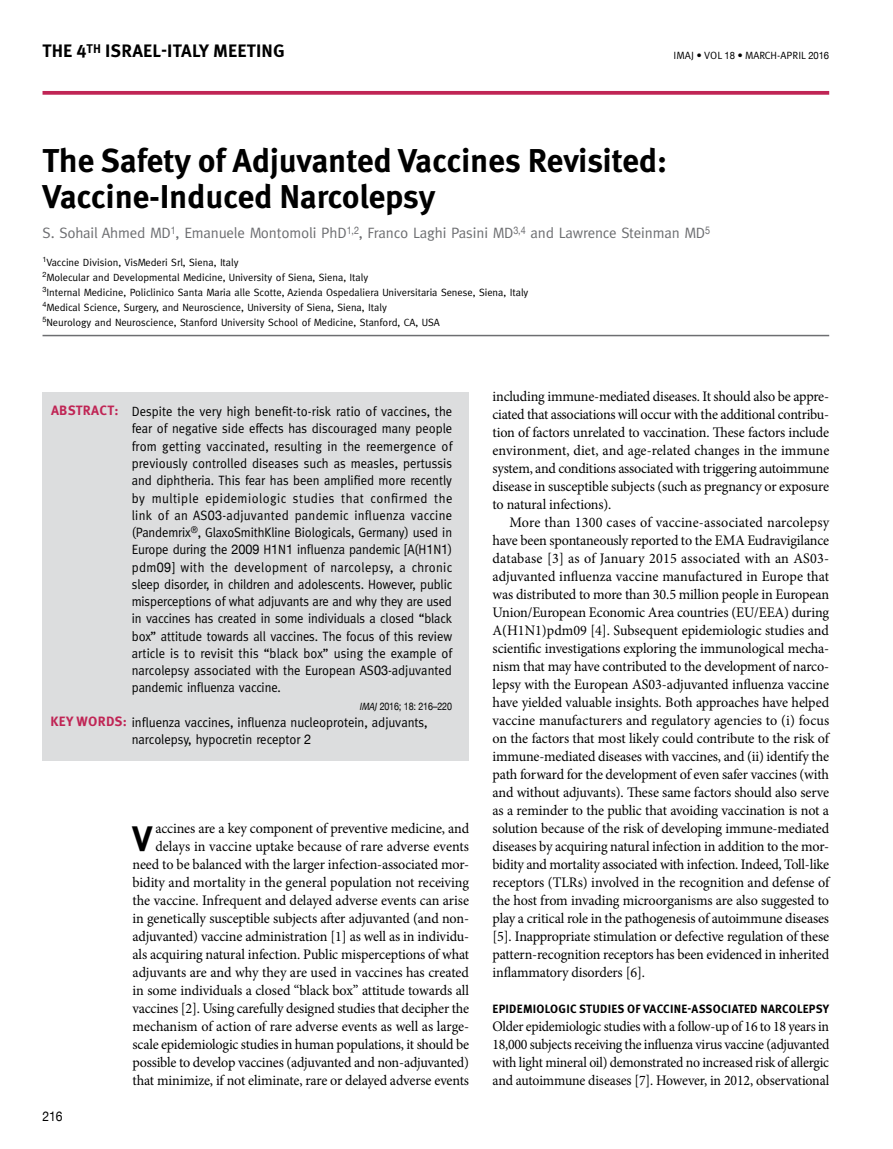
<style>
.page{position:relative;width:893px;height:1149px;background:#fff}
.page>*{position:absolute;margin:0;border:0;box-sizing:border-box;transform-origin:0 0}
.t1{font:700 35.4px "Meta Pro";color:#000}
.t2{font:700 33px/36px "Meta Pro";letter-spacing:-.01em;color:#000}
.t3{font:700 18px "Meta Pro";letter-spacing:.01em;color:#000}
.t4{font:15px "Meta";letter-spacing:-.01em;color:#6d6e71}
.t5{font:14.55px/18px "Minion Pro";letter-spacing:-.01em;color:#000;text-align:justify}
.t6{font:14.55px/18px "Minion Pro";letter-spacing:-.01em;color:#000;text-align:justify;scale:.95 1}
.t7{font:13.5px/17.2px "Meta";letter-spacing:-.005em;color:#000;text-align:justify;scale:.94 1}
.t8{font:13.5px/17.2px "Meta";letter-spacing:-.005em;color:#000;scale:.95 1}
.t9{font:700 13.5px "Meta Pro";color:#c02555}
.t10{font:13.5px "Helvetica Neue";color:#000;scale:.9 1}
.t11{font:700 12px "Meta Pro";letter-spacing:.02em;color:#000}
.t12{font:10.5px/15px "Meta";color:#000}
.t13{font:10.5px "Helvetica Neue";letter-spacing:-.02em;color:#000;scale:.85 1}
.s1{font-family:"Meta Pro"}
.s2{font-family:"Helvetica Neue";font-size:10.2px}
.s3{font-family:"Helvetica Neue"}
.s4{font-family:"Meta";font-style:italic}
.s5{font-family:"Meta Pro";font-weight:700;color:#c02555}
</style>
<div class="page">
<svg style="left:43px;top:91px;width:786px;height:4px;background:#c43460"></svg>
<div style="left:43px;top:392px;width:426px;height:369px;background:#dcddde"></div>
<hr style="left:43px;top:335px;width:786px;height:1px;background:#6d6e71">
<p class="t3" style="left:43px;top:39px;width:244px">THE 4<sup>TH</sup> ISRAEL-ITALY MEETI NG</p>
<p class="t12" style="left:673px;top:48px;width:157px"><span class="s1">IMAJ • VOL</span> <span class="s2">18</span> <span class="s1">•</span> march-APRIL <span class="s2">2016</span></p>
<h2 class="t2" style="left:43px;top:143px;width:626px">THE SAFETY OF ADJUVANTED VACCINES REVISITED:<br>VACCINE-INDUCED NARCOLEPSY</h2>
<p class="t4" style="left:43px;top:224px;width:669px">S. Sohail Ahmed MD<sup>1</sup>, Emanuele Montomoli PhD<sup>1,2</sup>, Franco Laghi Pasini MD<sup>3,4</sup> and Lawrence Steinman MD<sup>5</sup></p>
<p class="t12" style="left:43px;top:255px;width:487px"><sup>1</sup>Vaccine Division, VisMederi Srl, Siena, Italy<br><sup>2</sup>Molecular and Developmental Medicine, University of Siena, Siena, Italy<br><sup>3</sup>Internal Medicine, Policlinico Santa Maria alle Scotte, Azienda Ospedaliera Universitaria Senese, Siena, Italy <sup>4</sup>Medical Science, Surgery, and Neuroscience, University of Siena, Siena, Italy<br><sup>5</sup>Neurology and Neuroscience, Stanford University School of Medicine, Stanford, CA, USA</p>
<p class="t9" style="left:51px;top:402px;width:17px">ABSTRACT</p>
<p class="t9" style="left:115px;top:402px;width:6px">:</p>
<p class="t7" style="left:132px;top:402px;width:342px">Despite the very high benefit-to-risk ratio of vaccines, the fear of negative side effects has discouraged many people from getting vaccinated, resulting in the reemergence of previously controlled diseases such as measles, pertussis and diphtheria. This fear has been amplified more recently by multiple epidemiologic studies that confirmed the link of an AS<span class="s3">03</span>-adjuvanted pandemic influenza vaccine (Pandemrix<sup>®</sup>, GlaxoSmithKline Biologicals, Germany) used in Europe during the <span class="s3">2009</span> H<span class="s3">1</span>N<span class="s3">1</span> influenza pandemic [A(H<span class="s3">1</span>N<span class="s3">1</span>) pdm<span class="s3">09</span>] with the development of narcolepsy, a chronic sleep disorder, in children and adolescents. However, public misperceptions of what adjuvants are and why they are used in vaccines has created in some individuals a closed “black box” attitude towards all vaccines. The focus of this review article is to revisit this “black box” using the example of narcolepsy associated with the European AS<span class="s3">03</span>-adjuvanted pandemic influenza vaccine.</p>
<p class="t13" style="left:359px;top:699px;width:111px"><span class="s4">IMAJ</span>2016; 18: 216–220</p>
<p class="t8" style="left:132px;top:713px;width:313px;text-indent:-9px"><span class="s5">:</span> influenza vaccines, influenza nucleoprotein, adjuvants, narcolepsy, hypocretin receptor <span class="s3">2</span></p>
<p class="t9" style="left:51px;top:712px;width:37px">KEY WORDS</p>
<p class="t10" style="left:43px;top:1108px;width:24px">216</p>
<p class="t5" style="left:133px;top:819px;width:338px;text-align:right">accines are a key component of preventive medicine, and delays in vaccine uptake because of rare adverse events need to be balanced with the larger infection-associated mor&shy;bidity and mortality in the general population not receiving the vaccine. Infrequent and delayed adverse events can arise in genetically susceptible subjects after adjuvanted (and non&shy;adjuvanted) vaccine administration [1] as well as in individu&shy;als acquiring natural infection. Public misperceptions of what adjuvants are and why they are used in vaccines has created in some individuals a closed “black box” attitude towards all vaccines [2]. Using carefully designed studies that decipher the mechanism of action of rare adverse events as well as large&shy;scale epidemiologic studies in human populations, it should be possible to develop vaccines (adjuvanted and non-adjuvanted) that minimize, if not eliminate, rare or delayed adverse events</p>
<h1 class="t1" style="left:133px;top:816px;width:21px">V</h1>
<p class="t5" style="left:493px;top:387px;width:338px">including immune-mediated diseases. It should also be appre&shy;ciated that associations will occur with the additional contribu&shy;tion of factors unrelated to vaccination. These factors include environment, diet, and age-related changes in the immune system, and conditions associated with triggering autoimmune disease in susceptible subjects (such as pregnancy or exposure to natural infections).</p>
<p class="t5" style="left:493px;top:513px;width:338px;text-indent:17px">More than 1300 cases of vaccine-associated narcolepsy have been spontaneously reported to the EMA Eudravigilance database [3] as of January 2015 associated with an AS03- adjuvanted influenza vaccine manufactured in Europe that was distributed to more than 30.5 million people in European Union/European Economic Area countries (EU/EEA) during A(H1N1)pdm09 [4]. Subsequent epidemiologic studies and scientific investigations exploring the immunological mecha&shy;nism that may have contributed to the development of narco&shy;lepsy with the European AS03-adjuvanted influenza vaccine have yielded valuable insights. Both approaches have helped vaccine manufacturers and regulatory agencies to (i) focus on the factors that most likely could contribute to the risk of immune-mediated diseases with vaccines, and (ii) identify the path forward for the development of even safer vaccines (with and without adjuvants). These same factors should also serve as a reminder to the public that avoiding vaccination is not a solution because of the risk of developing immune-mediated diseases by acquiring natural infection in addition to the mor&shy;bidity and mortality associated with infection. Indeed, Toll-like receptors (TLRs) involved in the recognition and defense of the host from invading microorganisms are also suggested to play a critical role in the pathogenesis of autoimmune diseases [5]. Inappropriate stimulation or defective regulation of these pattern-recognition receptors has been evidenced in inherited inflammatory disorders [6].</p>
<p class="t11" style="left:493px;top:1000px;width:14px">EPIDEMIO</p>
<p class="t11" style="left:545px;top:1000px;width:13px">LOGIC</p>
<p class="t11" style="left:579px;top:1000px;width:28px">STUDIES</p>
<p class="t11" style="left:627px;top:1000px;width:23px">OF VACCI</p>
<p class="t11" style="left:674px;top:1000px;width:26px">NE-ASSOCIATED</p>
<p class="t11" style="left:760px;top:1000px;width:16px">NARCO</p>
<p class="t11" style="left:797px;top:1000px;width:14px">LEPSY</p>
<p class="t6" style="left:493px;top:1017px;width:356px">Older epidemiologic studies with a follow-up of 16 to 18 years in 18,000 subjects receiving the influenza virus vaccine (adjuvanted with light mineral oil) demonstrated no increased risk of allergic and autoimmune diseases [7]. However, in 2012, observational</p>
</div>
